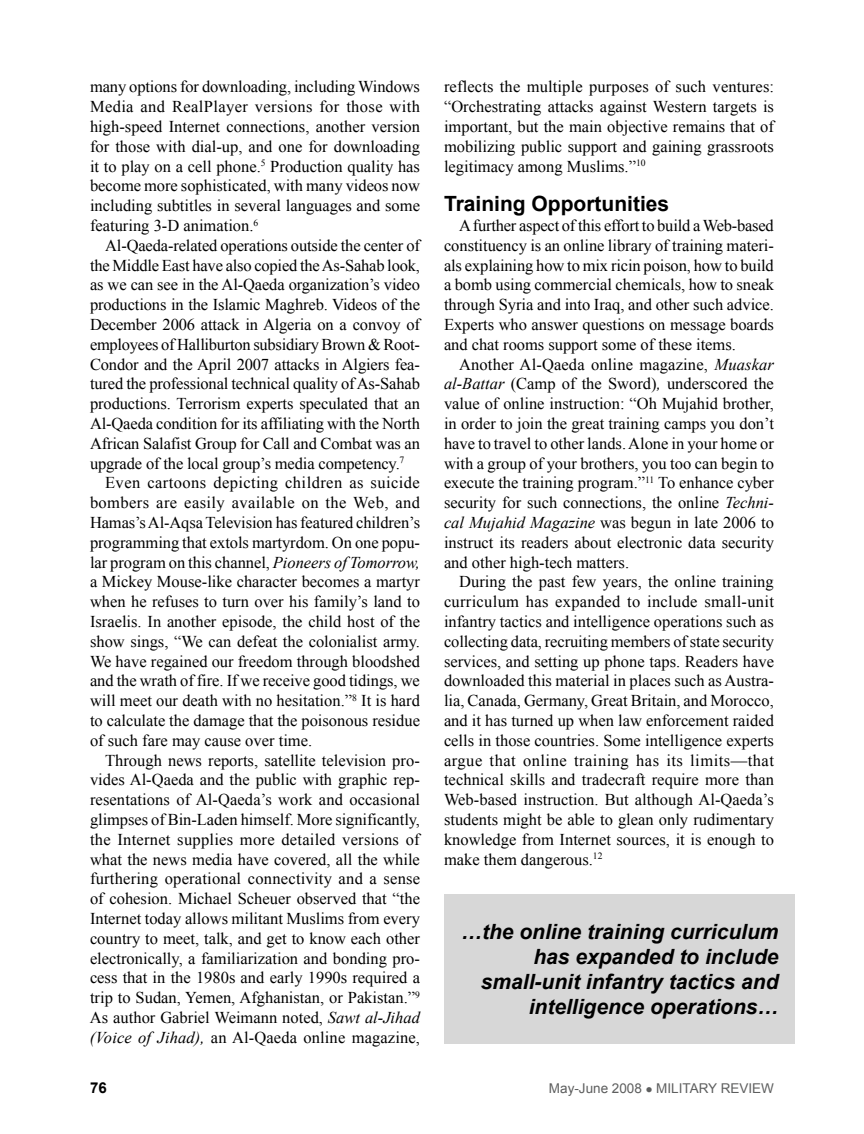
<style>
.page{position:relative;width:864px;height:1134px;background:#fff}
.page>*{position:absolute;margin:0;border:0;box-sizing:border-box;transform-origin:0 0}
.fob{font:italic 700 21px/25.2px "Arial";color:#000;text-align:right}
.subhead{font:700 21px "Arial";color:#000}
.fob-2{font:16.5px/19.8px "Times New Roman";color:#000;text-align:justify}
.subhead-2{font:700 15px "Arial";color:#000}
.subhead-3{font:13.5px "Arial";color:#5e5f5f}
.s1{font-style:italic}
</style>
<div class="page">
<div style="left:444px;top:894px;width:351px;height:150px;background:#d7d7d7"></div>
<p class="fob-2" style="left:90px;top:77px;width:332px">many options for downloading, including Windows Media and RealPlayer versions for those with high-speed Internet connections, another version for those with dial-up, and one for downloading it to play on a cell phone.<sup>5</sup> Production quality has become more sophisticated, with many videos now including subtitles in several languages and some featuring 3-D animation.<sup>6</sup></p>
<p class="fob-2" style="left:90px;top:235px;width:332px;text-indent:15px">Al-Qaeda-related operations outside the center of the Middle East have also copied the As-Sahab look, as we can see in the Al-Qaeda organization’s video productions in the Islamic Maghreb. Videos of the December 2006 attack in Algeria on a convoy of employees of Halliburton subsidiary Brown &amp; Root-Condor and the April 2007 attacks in Algiers fea&shy;tured the professional technical quality of As-Sahab productions. Terrorism experts speculated that an Al-Qaeda condition for its affiliating with the North African Salafist Group for Call and Combat was an upgrade of the local group’s media competency.<sup>7</sup></p>
<p class="fob-2" style="left:90px;top:473px;width:332px;text-indent:15px">Even cartoons depicting children as suicide bombers are easily available on the Web, and Hamas’s Al-Aqsa Television has featured children’s programming that extols martyrdom. On one popu&shy;lar program on this channel, <span class="s1">Pioneers of Tomorrow, </span>a Mickey Mouse-like character becomes a martyr when he refuses to turn over his family’s land to Israelis. In another episode, the child host of the show sings, “We can defeat the colonialist army.<br>We have regained our freedom through bloodshed and the wrath of fire. If we receive good tidings, we will meet our death with no hesitation.”<sup>8</sup> It is hard to calculate the damage that the poisonous residue of such fare may cause over time.</p>
<p class="fob-2" style="left:90px;top:750px;width:332px;text-indent:15px">Through news reports, satellite television pro&shy;vides Al-Qaeda and the public with graphic rep&shy;resentations of Al-Qaeda’s work and occasional glimpses of Bin-Laden himself. More significantly, the Internet supplies more detailed versions of what the news media have covered, all the while furthering operational connectivity and a sense of cohesion. Michael Scheuer observed that “the Internet today allows militant Muslims from every country to meet, talk, and get to know each other electronically, a familiarization and bonding pro&shy;cess that in the 1980s and early 1990s required a trip to Sudan, Yemen, Afghanistan, or Pakistan.”<sup>9<br></sup>As author Gabriel Weimann noted, <span class="s1">Sawt al-Jihad (Voice of Jihad),</span> an Al-Qaeda online magazine,</p>
<p class="fob-2" style="left:444px;top:77px;width:332px">reflects the multiple purposes of such ventures: “Orchestrating attacks against Western targets is important, but the main objective remains that of mobilizing public support and gaining grassroots legitimacy among Muslims.”<sup>10</sup></p>
<p class="subhead" style="left:444px;top:190px;width:227px">Training Opportunities</p>
<p class="fob-2" style="left:444px;top:215px;width:332px;text-indent:15px">A further aspect of this effort to build a Web-based constituency is an online library of training materi&shy;als explaining how to mix ricin poison, how to build a bomb using commercial chemicals, how to sneak through Syria and into Iraq, and other such advice.<br>Experts who answer questions on message boards and chat rooms support some of these items.</p>
<p class="fob-2" style="left:444px;top:354px;width:332px;text-indent:15px">Another Al-Qaeda online magazine, <span class="s1">Muaskar al-Battar</span> (Camp of the Sword)<span class="s1">,</span> underscored the value of online instruction: “Oh Mujahid brother, in order to join the great training camps you don’t have to travel to other lands. Alone in your home or with a group of your brothers, you too can begin to execute the training program.”<sup>11</sup> To enhance cyber security for such connections, the online <span class="s1">Techni&shy;cal Mujahid Magazine</span> was begun in late 2006 to instruct its readers about electronic data security and other high-tech matters.</p>
<p class="fob-2" style="left:444px;top:572px;width:332px;text-indent:15px">During the past few years, the online training curriculum has expanded to include small-unit infantry tactics and intelligence operations such as collecting data, recruiting members of state security services, and setting up phone taps. Readers have downloaded this material in places such as Austra&shy;lia, Canada, Germany, Great Britain, and Morocco, and it has turned up when law enforcement raided cells in those countries. Some intelligence experts argue that online training has its limits—that technical skills and tradecraft require more than Web-based instruction. But although Al-Qaeda’s students might be able to glean only rudimentary knowledge from Internet sources, it is enough to make them dangerous.<sup>12</sup></p>
<p class="fob" style="left:461px;top:920px;width:319px">…the online training curriculum has expanded to include small-unit infantry tactics and intelligence operations…</p>
<p class="subhead-2" style="left:90px;top:1078px;width:18px">76</p>
<p class="subhead-3" style="left:549px;top:1080px;width:227px">MAY-JUNE 2008 ● MILITARY REVIEW</p>
</div>
